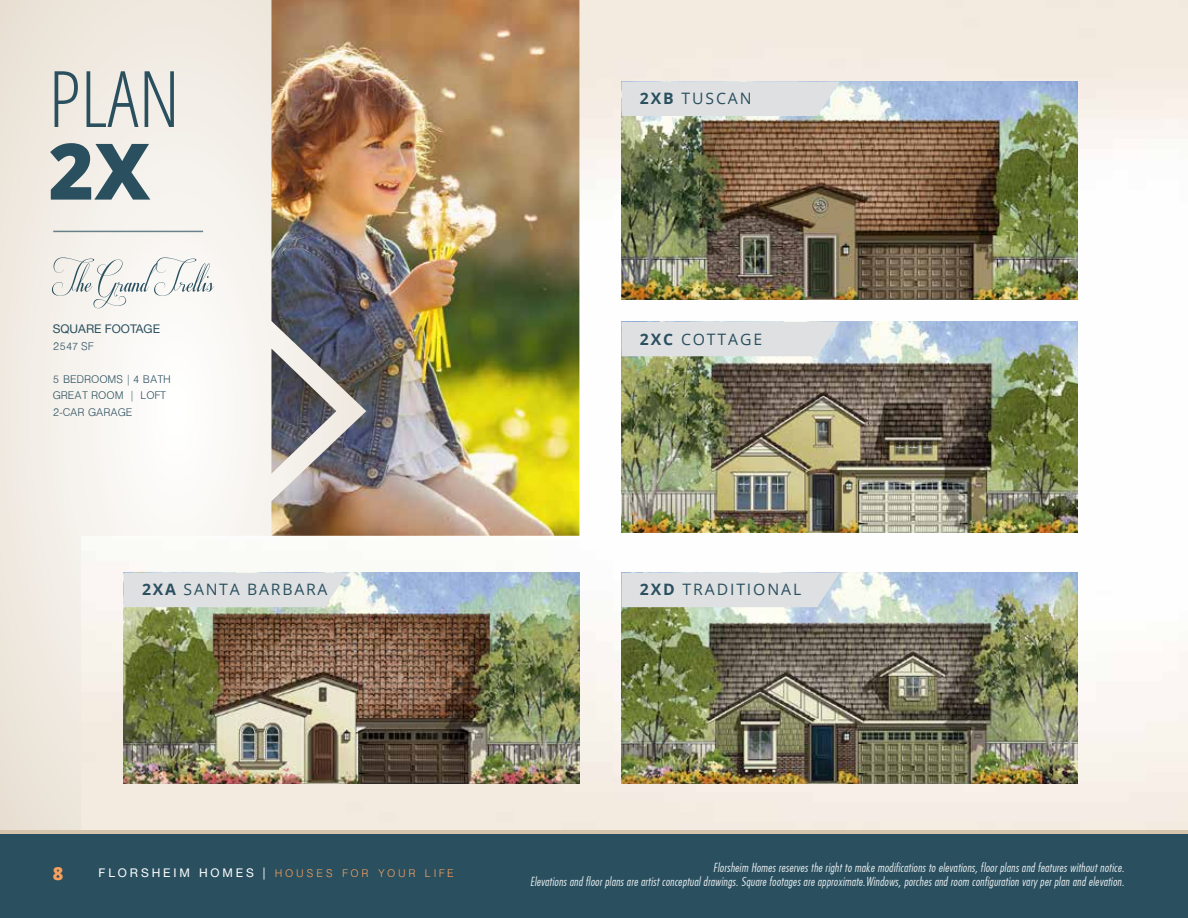
<style>
.page{position:relative;width:1188px;height:918px;background:#fff}
.page>*{position:absolute;margin:0;border:0;box-sizing:border-box;transform-origin:0 0}
.t1{font:300 condensed 78px "Open Sans";color:#2a505f}
.t2{font:800 78px "Open Sans";color:#2a505f}
.t3{font:52.5px "Respective 2.0";color:#2a505f}
.t4{font:800 18px "Open Sans";color:#f9a05c}
.t5{font:15.75px "Open Sans";letter-spacing:.12em;color:#2a505f}
.t6{font:12px/14.4px "Futura Lt Cn BT Italic";letter-spacing:.02em;color:#fff;text-align:right}
.t7{font:12px/16.5px "Helvetica Light";color:#2a505f}
.t8{font:12px "Helvetica Light";letter-spacing:.24em;color:#f9a05c}
.t9{font:12px "Helvetica Neue LT Std";color:#2a505f}
.s1{font-weight:700}
.s2{font-family:"Helvetica Neue LT Std";color:#fff}
</style>
<div class="page">
<div style="left:0;top:833px;width:1188px;height:85px;background:#2a5060"></div>
<svg style="left:0;top:0;width:81px;height:830px;background:#efe9e1"></svg>
<img style="left:81px;top:0;width:1107px;height:830px">
<img style="left:622px;top:82px;width:456px;height:217px">
<img style="left:622px;top:322px;width:456px;height:210px">
<img style="left:622px;top:573px;width:456px;height:210px">
<div style="left:622px;top:82px;width:218px;height:34px;background:#dfe0e2"></div>
<div style="left:622px;top:322px;width:218px;height:34px;background:#dfe0e2"></div>
<div style="left:622px;top:573px;width:218px;height:34px;background:#dfe0e2"></div>
<img style="left:123px;top:573px;width:456px;height:210px">
<div style="left:123px;top:573px;width:225px;height:34px;background:#dfe0e2"></div>
<hr style="left:0;top:830px;width:1188px;height:4px;background:#d5c5ac">
<hr style="left:53px;top:231px;width:150px;height:1px;background:#2a505f">
<h1 class="t1" style="left:48px;top:46px;width:133px">PLAN</h1>
<h1 class="t2" style="left:48px;top:112px;width:104px">2X</h1>
<h2 class="t3" style="left:53px;top:253px;width:163px">The Grand Trellis</h2>
<p class="t9" style="left:53px;top:322px;width:109px">SQUARE FOOTAGE</p>
<p class="t7" style="left:53px;top:338px;width:42px">2547 SF</p>
<p class="t7" style="left:53px;top:371px;width:119px">5 BEDROOMS | 4 BATH<br>GREAT ROOM | LOFT<br>2-CAR GARAGE</p>
<h3 class="t5" style="left:640px;top:88px;width:113px"><span class="s1">2XB</span> TUSCAN</h3>
<h3 class="t5" style="left:640px;top:329px;width:124px"><span class="s1">2XC</span> COTTAGE</h3>
<h3 class="t5" style="left:142px;top:578px;width:187px"><span class="s1">2XA</span> SANTA BARBARA</h3>
<h3 class="t5" style="left:640px;top:578px;width:163px"><span class="s1">2XD</span> TRADITIONAL</h3>
<h3 class="t4" style="left:53px;top:860px;width:12px">8</h3>
<p class="t8" style="left:99px;top:868px;width:357px"><span class="s2">FLORSHEIM HOMES |</span> HOUSES FOR YOUR LIFE</p>
<p class="t6" style="left:530px;top:860px;width:596px">Florsheim Homes reserves the right to make modifications to elevations, floor plans and features without notice.<br>Elevations and floor plans are artist conceptual drawings. Square footages are approximate.Windows, porches and room configuration vary per plan and elevation.</p>
</div>
